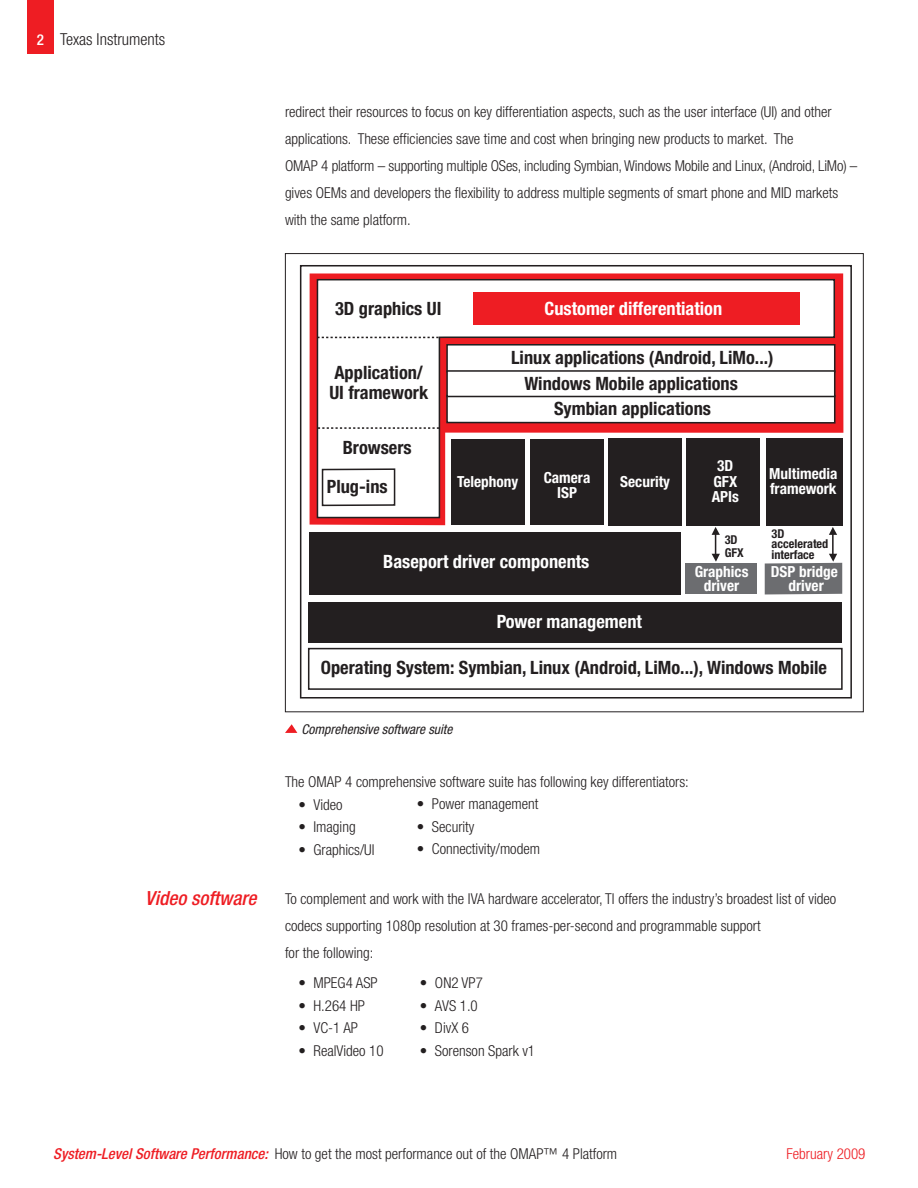
<style>
.page{position:relative;width:918px;height:1188px;background:#fff}
.page>*{position:absolute;margin:0;border:0;box-sizing:border-box;transform-origin:0 0}
.t1{font:italic 500 condensed 19.5px "Helvetica Neue LT Std";color:#ee1d23}
.t2{font:700 condensed 18.3px/20px "Helvetica Neue LT Std";color:#231f20}
.t3{font:700 condensed 18.3px "Helvetica Neue LT Std";color:#fff}
.t4{font:300 condensed 16.5px "Helvetica Neue LT Std";color:#231f20}
.t5{font:700 condensed 15.3px/15.3px "Helvetica Neue LT Std";color:#fff;text-align:center}
.t6{font:300 condensed 15px/27px "Helvetica Neue LT Std";color:#231f20}
.t7{font:300 condensed 15px "Helvetica Neue LT Std";color:#ee1d23}
.t8{font:italic condensed 13.5px "Helvetica Neue LT Std";color:#231f20}
.t9{font:700 condensed 12.3px/10.6px "Helvetica Neue LT Std";color:#231f20}
.s1{font-weight:500;font-size:15px;color:#fff}
.s2{font-weight:500;font-style:italic;color:#ee1d23}
</style>
<div class="page">
<div style="left:27px;top:0;width:27px;height:54px;background:#ee1d23"></div>
<svg style="left:310px;top:273px;width:533px;height:252px;background:#ee2d33"></svg>
<div style="left:300px;top:265px;width:552px;height:434px;border:2px solid #231f20"></div>
<div style="left:309px;top:532px;width:371px;height:63px;background:#231f20"></div>
<div style="left:685px;top:564px;width:72px;height:30px;background:#6c6d70"></div>
<div style="left:451px;top:439px;width:74px;height:86px;background:#231f20"></div>
<div style="left:608px;top:438px;width:74px;height:87px;background:#231f20"></div>
<div style="left:766px;top:439px;width:77px;height:87px;background:#231f20"></div>
<div style="left:686px;top:439px;width:74px;height:87px;background:#231f20"></div>
<div style="left:530px;top:439px;width:74px;height:86px;background:#231f20"></div>
<div style="left:309px;top:602px;width:533px;height:40px;background:#231f20"></div>
<div style="left:308px;top:648px;width:535px;height:42px;border:2px solid #231f20"></div>
<svg style="left:712px;top:527px;width:8px;height:35px"></svg>
<svg style="left:829px;top:527px;width:8px;height:8px"></svg>
<svg style="left:765px;top:554px;width:77px;height:40px"></svg>
<hr style="left:832px;top:533px;width:2px;height:23px;background:#231f20">
<svg style="left:316px;top:278px;width:520px;height:241px"></svg>
<div style="left:473px;top:293px;width:327px;height:32px;background:#ee1d23"></div>
<svg style="left:317px;top:337px;width:122px;height:1px"></svg>
<svg style="left:318px;top:427px;width:122px;height:2px"></svg>
<div style="left:323px;top:469px;width:72px;height:36px;background:#fff"></div>
<div style="left:322px;top:468px;width:73px;height:38px;border:2px solid #231f20"></div>
<svg style="left:285px;top:724px;width:12px;height:9px"></svg>
<p class="t4" style="left:37px;top:30px;width:130px"><span class="s1">2</span> Texas Instruments</p>
<p class="t6" style="left:285px;top:98px;width:574px">redirect their resources to focus on key differentiation aspects, such as the user interface (UI) and other applications. These efficiencies save time and cost when bringing new products to market. The<br>OMAP 4 platform – supporting multiple OSes, including Symbian, Windows Mobile and Linux, (Android, LiMo) – gives OEMs and developers the flexibility to address multiple segments of smart phone and MID markets with the same platform.</p>
<h1 class="t1" style="left:145px;top:886px;width:113px">Video software</h1>
<p class="t2" style="left:335px;top:298px;width:108px">3D graphics UI</p>
<p class="t3" style="left:545px;top:298px;width:179px">Customer differentiation</p>
<p class="t2" style="left:329px;top:362px;width:100px">Application/<br>UI framework</p>
<p class="t2" style="left:327px;top:428px;width:86px;line-height:39.5px;text-indent:16px">Browsers<br>Plug-ins</p>
<p class="t2" style="left:511px;top:348px;width:264px">Linux applications (Android, LiMo...)</p>
<p class="t2" style="left:524px;top:373px;width:215px">Windows Mobile applications</p>
<p class="t2" style="left:554px;top:398px;width:158px">Symbian applications</p>
<p class="t5" style="left:457px;top:474px;width:63px">Telephony</p>
<p class="t5" style="left:544px;top:470px;width:48px">Camera<br>ISP</p>
<p class="t5" style="left:620px;top:473px;width:51px">Security</p>
<p class="t5" style="left:712px;top:458px;width:29px">3D<br>GFX<br>APIs</p>
<p class="t5" style="left:769px;top:466px;width:70px;text-align:left">Multimedia framework</p>
<p class="t3" style="left:383px;top:551px;width:208px">Baseport driver components</p>
<p class="t9" style="left:725px;top:532px;width:21px;line-height:13.8px">3D<br>GFX</p>
<p class="t9" style="left:772px;top:528px;width:58px">3D accelerated interface</p>
<p class="t5" style="left:695px;top:565px;width:55px;line-height:13.8px">Graphics driver</p>
<p class="t5" style="left:771px;top:565px;width:69px;line-height:13.8px">DSP bridge driver</p>
<p class="t3" style="left:497px;top:610px;width:147px">Power management</p>
<p class="t2" style="left:321px;top:658px;width:508px">Operating System: Symbian, Linux (Android, LiMo...), Windows Mobile</p>
<p class="t8" style="left:302px;top:721px;width:152px">Comprehensive software suite</p>
<p class="t6" style="left:285px;top:768px;width:405px">The OMAP 4 comprehensive software suite has following key differentiators:</p>
<p class="t6" style="left:298px;top:791px;width:46px">• Video</p>
<p class="t6" style="left:298px;top:813px;width:59px">• Imaging</p>
<p class="t6" style="left:298px;top:836px;width:78px">• Graphics/UI</p>
<p class="t6" style="left:285px;top:885px;width:553px">To complement and work with the IVA hardware accelerator, TI offers the industry’s broadest list of video codecs supporting 1080p resolution at 30 frames-per-second and programmable support<br>for the following:</p>
<p class="t6" style="left:298px;top:969px;width:81px">• MPEG4 ASP</p>
<p class="t6" style="left:298px;top:992px;width:68px">• H.264 HP</p>
<p class="t6" style="left:298px;top:1014px;width:61px">• VC-1 AP</p>
<p class="t6" style="left:298px;top:1037px;width:87px">• RealVideo 10</p>
<p class="t6" style="left:417px;top:790px;width:123px">• Power management</p>
<p class="t6" style="left:417px;top:813px;width:59px">• Security</p>
<p class="t6" style="left:417px;top:835px;width:125px">• Connectivity/modem</p>
<p class="t6" style="left:420px;top:969px;width:64px">• ON2 VP7</p>
<p class="t6" style="left:420px;top:992px;width:59px">• AVS 1.0</p>
<p class="t6" style="left:420px;top:1014px;width:51px">• DivX 6</p>
<p class="t6" style="left:420px;top:1037px;width:117px">• Sorenson Spark v1</p>
<p class="t6" style="left:53px;top:1140px;width:565px"><span class="s2">System-Level Software Performance:</span> How to get the most performance out of the OMAP™ 4 Platform</p>
<p class="t7" style="left:786px;top:1145px;width:81px">February 2009</p>
</div>
